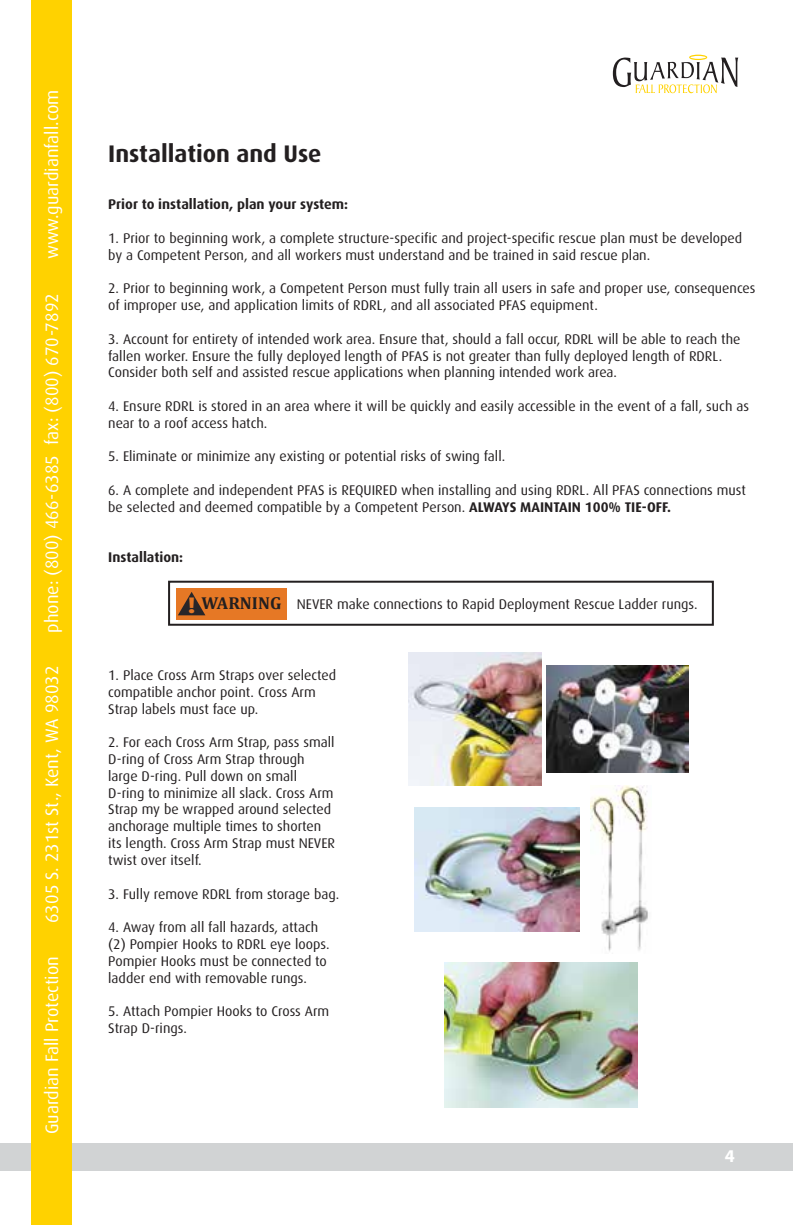
<style>
.page{position:relative;width:793px;height:1225px;background:#fff}
.page>*{position:absolute;margin:0;border:0;box-sizing:border-box;transform-origin:0 0}
.t1{font:700 24px "Dax";color:#231f20}
.t2{font:18px "Dax";color:#fff}
.t3{font:700 18px "Myriad Pro";color:#fff}
.t4{font:14px/16.8px "Dax";color:#231f20}
.t5{font:700 14px "Dax";color:#231f20}
.s1{font-weight:700}
.s2{font-family:"Myriad Pro";font-weight:700;font-size:23px;color:#e67825}
.s3{font-family:"Cambria";font-weight:700;font-size:17.4px}
</style>
<div class="page">
<div style="left:0;top:1143px;width:792px;height:27px;background:#d1d3d4"></div>
<div style="left:32px;top:0;width:40px;height:1224px;background:#ffd200"></div>
<svg style="left:612px;top:55px;width:125px;height:38px"></svg>
<img style="left:590px;top:785px;width:58px;height:167px">
<img style="left:408px;top:652px;width:133px;height:133px">
<img style="left:546px;top:665px;width:141px;height:106px">
<img style="left:414px;top:807px;width:165px;height:124px">
<img style="left:444px;top:962px;width:193px;height:145px">
<div style="left:168px;top:580px;width:545px;height:45px;border:2px solid #231f20"></div>
<div style="left:176px;top:587px;width:111px;height:32px;background:#e67825"></div>
<svg style="left:178px;top:592px;width:27px;height:23px"></svg>
<p class="t2" style="left:42px;top:259px;width:171px;rotate:-90deg">www.guardianfall.com</p>
<p class="t2" style="left:42px;top:632px;width:341px;rotate:-90deg">phone: (800) 466-6385 fax: (800) 670-7892</p>
<p class="t2" style="left:42px;top:922px;width:258px;rotate:-90deg">6305 S. 231st St., Kent, WA 98032</p>
<p class="t2" style="left:42px;top:1134px;width:179px;rotate:-90deg">Guardian Fall Protection</p>
<h1 class="t1" style="left:108px;top:140px;width:215px">Installation and Use</h1>
<p class="t5" style="left:108px;top:196px;width:241px">Prior to installation, plan your system:</p>
<p class="t4" style="left:108px;top:230px;width:635px">1. Prior to beginning work, a complete structure-specific and project-specific rescue plan must be developed by a Competent Person, and all workers must understand and be trained in said rescue plan.</p>
<p class="t4" style="left:108px;top:280px;width:648px">2. Prior to beginning work, a Competent Person must fully train all users in safe and proper use, consequences of improper use, and application limits of RDRL, and all associated PFAS equipment.</p>
<p class="t4" style="left:108px;top:330px;width:633px">3. Account for entirety of intended work area. Ensure that, should a fall occur, RDRL will be able to reach the fallen worker. Ensure the fully deployed length of PFAS is not greater than fully deployed length of RDRL.<br>Consider both self and assisted rescue applications when planning intended work area.</p>
<p class="t4" style="left:108px;top:398px;width:641px">4. Ensure RDRL is stored in an area where it will be quickly and easily accessible in the event of a fall, such as near to a roof access hatch.</p>
<p class="t4" style="left:108px;top:448px;width:398px">5. Eliminate or minimize any existing or potential risks of swing fall.</p>
<p class="t4" style="left:108px;top:482px;width:638px">6. A complete and independent PFAS is REQUIRED when installing and using RDRL. All PFAS connections must be selected and deemed compatible by a Competent Person. <span class="s1">ALWAYS MAINTAIN 100% TIE-OFF.</span></p>
<p class="t5" style="left:108px;top:549px;width:76px">Installation:</p>
<p class="t4" style="left:187px;top:596px;width:511px"><span class="s2">!</span> <span class="s3">WARNING</span> NEVER make connections to Rapid Deployment Rescue Ladder rungs.</p>
<p class="t4" style="left:108px;top:666px;width:229px">1. Place Cross Arm Straps over selected compatible anchor point. Cross Arm<br>Strap labels must face up.</p>
<p class="t4" style="left:108px;top:734px;width:228px">2. For each Cross Arm Strap, pass small D-ring of Cross Arm Strap through large D-ring. Pull down on small D-ring to minimize all slack. Cross Arm Strap my be wrapped around selected anchorage multiple times to shorten its length. Cross Arm Strap must NEVER twist over itself.</p>
<p class="t4" style="left:108px;top:885px;width:232px">3. Fully remove RDRL from storage bag.</p>
<p class="t4" style="left:108px;top:918px;width:223px">4. Away from all fall hazards, attach (2) Pompier Hooks to RDRL eye loops.<br>Pompier Hooks must be connected to ladder end with removable rungs.</p>
<p class="t4" style="left:108px;top:1002px;width:222px">5. Attach Pompier Hooks to Cross Arm<br>Strap D-rings.</p>
<p class="t3" style="left:724px;top:1144px;width:11px">4</p>
</div>
